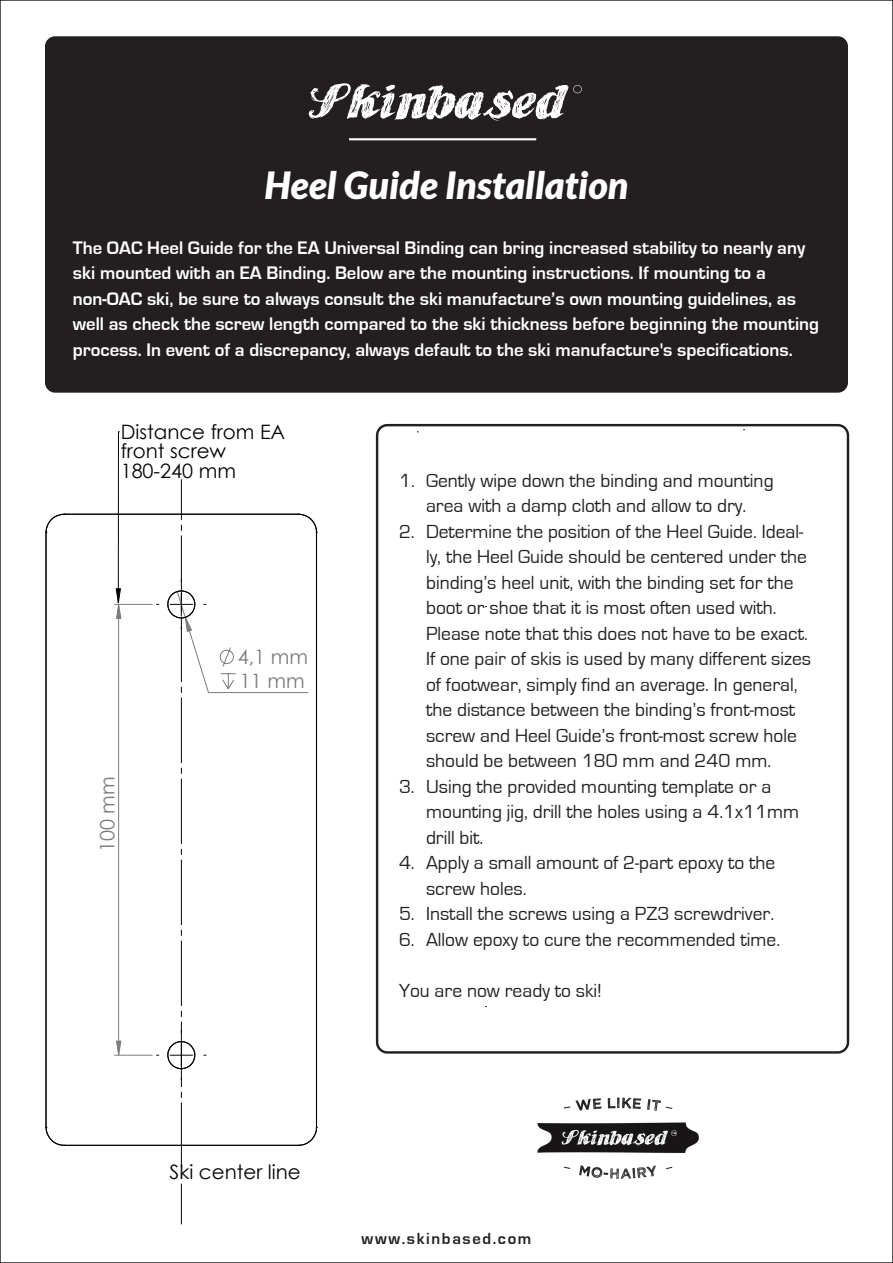
<style>
.page{position:relative;width:893px;height:1263px;background:#fff}
.page>*{position:absolute;margin:0;border:0;box-sizing:border-box;transform-origin:0 0}
.t1{font:italic 900 37.5px "Lato";color:#fff}
.t2{font:19.8px/19.2px "Century Gothic";color:#040504}
.t3{font:19.8px/23.9px "Century Gothic";color:#7c7c7b}
.t4{font:19.5px/25.5px "Eurostile";color:#231f20}
.t5{font:700 18.75px/25.5px "Eurostile";color:#fff}
.t6{font:700 16.5px "Eurostile";letter-spacing:.1em;color:#231f20}
</style>
<div class="page">
<img style="left:537px;top:1097px;width:162px;height:82px">
<div style="left:45px;top:36px;width:803px;height:357px;background:#231f20;border-radius:10px"></div>
<hr style="left:349px;top:138px;width:187px;height:2px;background:#fff">
<svg style="left:309px;top:83px;width:273px;height:38px"></svg>
<div style="left:376px;top:424px;width:473px;height:630px;border:2px solid #231f20;border-radius:10px"></div>
<svg style="left:219px;top:647px;width:15px;height:20px"></svg>
<svg style="left:220px;top:673px;width:16px;height:16px"></svg>
<hr style="left:118px;top:432px;width:1px;height:171px;background:#040504">
<hr style="left:208px;top:692px;width:100px;height:1px;background:#7c7c7b">
<hr style="left:118px;top:604px;width:1px;height:451px;background:#7c7c7b">
<hr style="left:114px;top:1055px;width:38px;height:1px;background:#7c7c7b">
<hr style="left:114px;top:604px;width:38px;height:1px;background:#7c7c7b">
<svg style="left:116px;top:1040px;width:6px;height:16px"></svg>
<svg style="left:115px;top:588px;width:7px;height:31px"></svg>
<hr style="left:45px;top:532px;width:2px;height:595px;background:#040504">
<hr style="left:64px;top:514px;width:234px;height:1px;background:#040504">
<hr style="left:316px;top:532px;width:1px;height:595px;background:#040504">
<hr style="left:64px;top:1145px;width:234px;height:1px;background:#040504">
<svg style="left:167px;top:480px;width:42px;height:744px"></svg>
<svg style="left:45px;top:513px;width:20px;height:20px"></svg>
<svg style="left:297px;top:513px;width:21px;height:20px"></svg>
<svg style="left:297px;top:1126px;width:21px;height:20px"></svg>
<svg style="left:45px;top:1126px;width:20px;height:20px"></svg>
<h1 class="t1" style="left:265px;top:163px;width:365px">Heel Guide Installation</h1>
<p class="t5" style="left:73px;top:235px;width:748px">The OAC Heel Guide for the EA Universal Binding can bring increased stability to nearly any ski mounted with an EA Binding. Below are the mounting instructions. If mounting to a non-OAC ski, be sure to always consult the ski manufacture’s own mounting guidelines, as well as check the screw length compared to the ski thickness before beginning the mounting process. In event of a discrepancy, always default to the ski manufacture's specifications.</p>
<p class="t2" style="left:121px;top:422px;width:166px">Distance from EA front screw<br>180-240 mm</p>
<p class="t3" style="left:95px;top:852px;width:77px;rotate:-90deg">100 mm</p>
<p class="t3" style="left:238px;top:645px;width:72px">4,1 mm<br>11 mm</p>
<p class="t4" style="left:399px;top:468px;width:376px;text-align:center">1. Gently wipe down the binding and mounting area with a damp cloth and allow to dry.</p>
<p class="t4" style="left:426px;top:519px;width:387px;text-indent:-27px">2. Determine the position of the Heel Guide. Ideal&shy;ly, the Heel Guide should be centered under the binding’s heel unit, with the binding set for the boot or shoe that it is most often used with.<br>Please note that this does not have to be exact.<br>If one pair of skis is used by many different sizes of footwear, simply find an average. In general, the distance between the binding’s front-most screw and Heel Guide’s front-most screw hole should be between 180 mm and 240 mm.</p>
<p class="t4" style="left:426px;top:774px;width:375px;text-indent:-27px">3. Using the provided mounting template or a mounting jig, drill the holes using a 4.1x11mm drill bit.</p>
<p class="t4" style="left:426px;top:850px;width:351px;text-indent:-27px">4. Apply a small amount of 2-part epoxy to the screw holes.</p>
<p class="t4" style="left:399px;top:901px;width:377px">5. Install the screws using a PZ3 screwdriver.</p>
<p class="t4" style="left:399px;top:927px;width:383px">6. Allow epoxy to cure the recommended time.</p>
<p class="t4" style="left:399px;top:978px;width:204px">You are now ready to ski!</p>
<p class="t2" style="left:170px;top:1162px;width:133px">Ski center line</p>
<p class="t6" style="left:362px;top:1229px;width:171px">www.skinbased.com</p>
</div>
